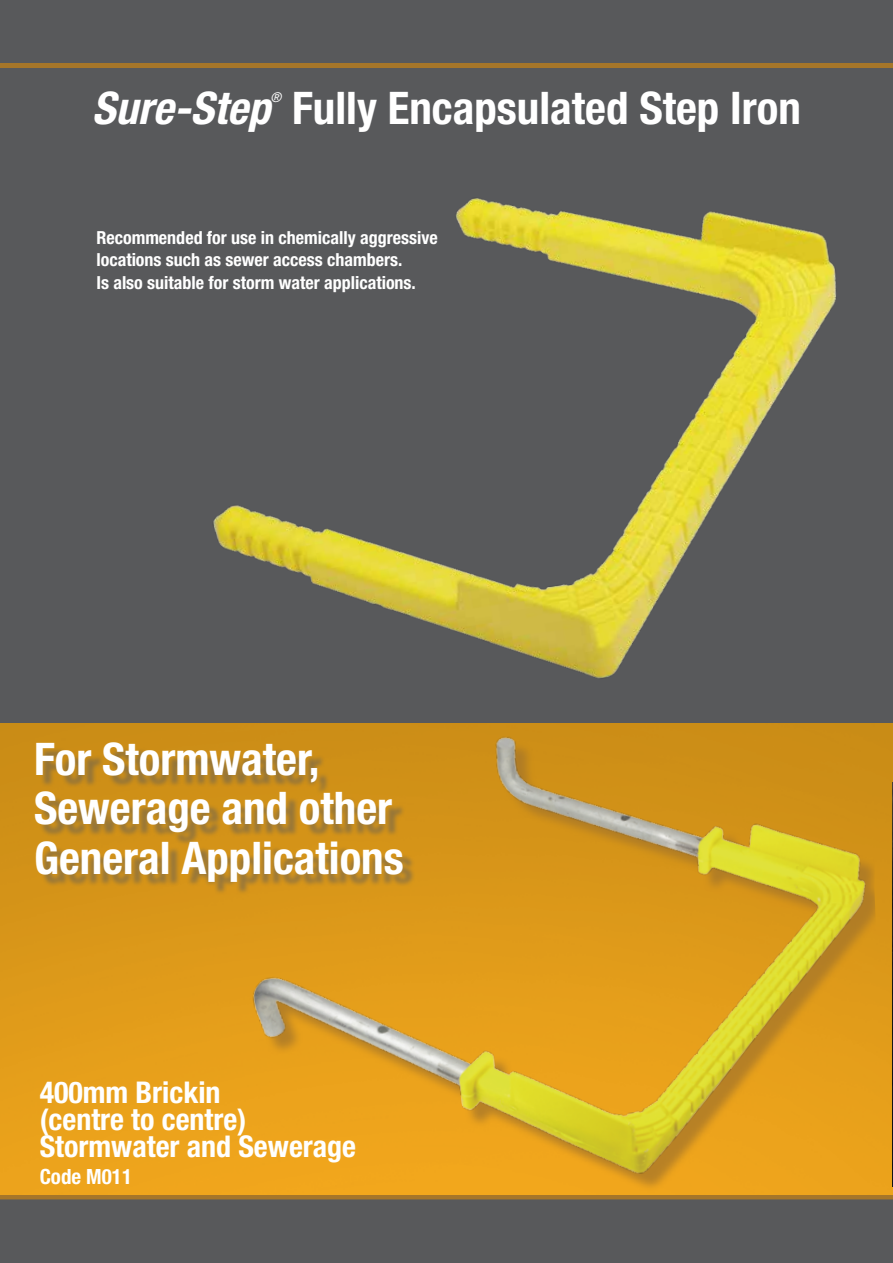
<style>
.page{position:relative;width:893px;height:1263px;background:#fff}
.page>*{position:absolute;margin:0;border:0;box-sizing:border-box;transform-origin:0 0}
.t1{font:700 condensed 45px/49.5px "Helvetica Neue";color:#fff}
.t2{font:italic 700 condensed 45px "Helvetica Neue";color:#fff}
.t3{font:700 condensed 30px/27px "Helvetica Neue";color:#fff}
.t4{font:700 condensed 21px "Helvetica Neue";color:#fff}
.t5{font:700 condensed 18px/22.5px "Helvetica Neue";color:#fff}
.t6{font:italic condensed 13.5px "Helvetica Neue";color:#fff}
</style>
<div class="page">
<img style="left:0;top:723px;width:893px;height:472px">
<div style="left:0;top:0;width:893px;height:64px;background:#58595b"></div>
<div style="left:0;top:68px;width:893px;height:655px;background:#58595b"></div>
<hr style="left:0;top:64px;width:893px;height:4px;background:#a67629">
<div style="left:39px;top:747px;width:376px;height:148px;background:#58595b;opacity:.5"></div>
<img style="left:211px;top:723px;width:675px;height:472px">
<hr style="left:0;top:1195px;width:893px;height:4px;background:#a67629">
<img style="left:892px;top:782px;width:1px;height:404px">
<div style="left:0;top:1199px;width:893px;height:64px;background:#58595b"></div>
<img style="left:213px;top:198px;width:623px;height:481px">
<h1 class="t2" style="left:92px;top:81px;width:180px">Sure-Step</h1>
<p class="t6" style="left:270px;top:89px;width:12px">®</p>
<h1 class="t1" style="left:292px;top:83px;width:510px">Fully Encapsulated Step Iron</h1>
<p class="t5" style="left:96px;top:226px;width:343px">Recommended for use in chemically aggressive locations such as sewer access chambers.<br>Is also suitable for storm water applications.</p>
<h1 class="t1" style="left:34px;top:733px;width:371px">For Stormwater,<br>Sewerage and other<br>General Applications</h1>
<h2 class="t3" style="left:40px;top:1078px;width:318px">400mm Brickin<br>(centre to centre)<br>Stormwater and Sewerage</h2>
<p class="t4" style="left:40px;top:1163px;width:94px">Code M011</p>
</div>
